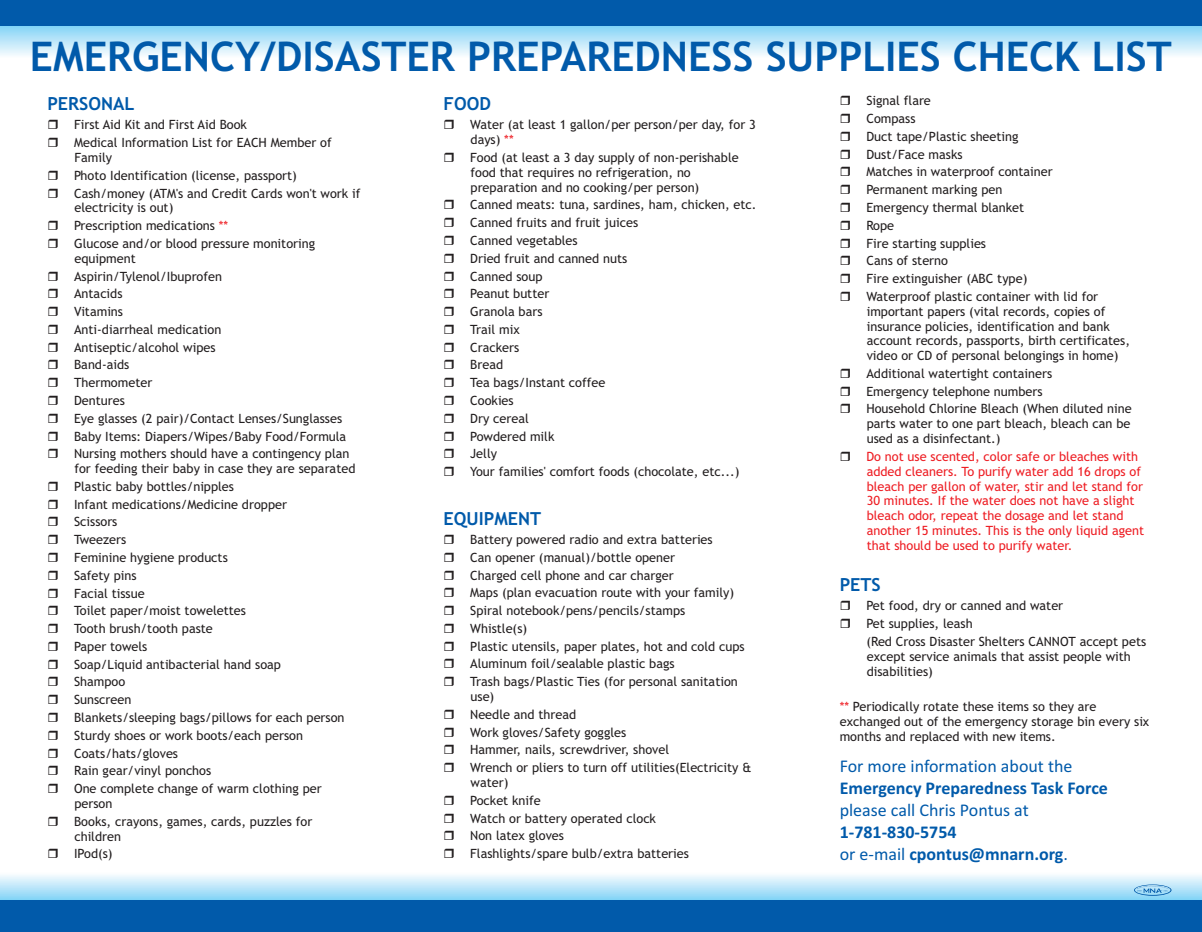
<style>
.page{position:relative;width:1202px;height:932px;background:#fff}
.page>*{position:absolute;margin:0;border:0;box-sizing:border-box;transform-origin:0 0}
.t1{font:700 40.95px "Trebuchet MS";color:#015aaa}
.t2{font:700 18px/21.9px "Calibri";color:#015aaa}
.t3{font:18px "Calibri";color:#015aaa}
.t4{font:700 18px "Trebuchet MS";color:#015aaa}
.t5{font:12.75px/17.7px "Trebuchet MS";color:#231f20}
.t6{font:12.75px/14.9px "Trebuchet MS";color:#ee1d23}
.s1{color:#ee1d23}
.s2{font-weight:400}
</style>
<div class="page">
<svg style="left:0;top:875px;width:1202px;height:45px"></svg>
<div style="left:0;top:900px;width:1201px;height:32px;background:#015aaa"></div>
<svg style="left:0;top:25px;width:1202px;height:31px"></svg>
<div style="left:0;top:0;width:1202px;height:25px;background:#015aaa"></div>
<svg style="left:1134px;top:884px;width:37px;height:11px"></svg>
<h1 class="t1" style="left:30px;top:41px;width:1143px">EMERGENCY/DISASTER PREPAREDNESS SUPPLIES CHECK LIST</h1>
<h2 class="t4" style="left:47px;top:97px;width:89px">PERSONAL</h2>
<p class="t5" style="left:74px;top:136px;width:259px;line-height:14.9px">Medical Information List for EACH Member of<br>Family</p>
<p class="t5" style="left:74px;top:168px;width:288px">Photo Identification (license, passport)<br>Cash/money (ATM's and Credit Cards won't work if</p>
<p class="t5" style="left:74px;top:200px;width:242px">electricity is out)<br>Prescription medications <span class="s1">**<br></span>Glucose and/or blood pressure monitoring</p>
<p class="t5" style="left:74px;top:250px;width:277px">equipment<br>Aspirin/Tylenol/Ibuprofen<br>Antacids<br>Vitamins<br>Anti-diarrheal medication<br>Antiseptic/alcohol wipes<br>Band-aids<br>Thermometer<br>Dentures<br>Eye glasses (2 pair)/Contact Lenses/Sunglasses<br>Baby Items: Diapers/Wipes/Baby Food/Formula<br>Nursing mothers should have a contingency plan</p>
<p class="t5" style="left:74px;top:461px;width:283px">for feeding their baby in case they are separated<br>Plastic baby bottles/nipples<br>Infant medications/Medicine dropper<br>Scissors<br>Tweezers<br>Feminine hygiene products<br>Safety pins<br>Facial tissue<br>Toilet paper/moist towelettes<br>Tooth brush/tooth paste<br>Paper towels<br>Soap/Liquid antibacterial hand soap<br>Shampoo<br>Sunscreen<br>Blankets/sleeping bags/pillows for each person<br>Sturdy shoes or work boots/each person<br>Coats/hats/gloves<br>Rain gear/vinyl ponchos<br>One complete change of warm clothing per</p>
<p class="t5" style="left:74px;top:795px;width:240px">person<br>Books, crayons, games, cards, puzzles for</p>
<p class="t5" style="left:74px;top:828px;width:48px">children<br>IPod(s)</p>
<p class="t5" style="left:866px;top:93px;width:233px">Signal flare<br>Compass<br>Duct tape/Plastic sheeting<br>Dust/Face masks<br>Matches in waterproof container<br>Permanent marking pen<br>Emergency thermal blanket<br>Rope<br>Fire starting supplies<br>Cans of sterno<br>Fire extinguisher (ABC type)<br>Waterproof plastic container with lid for</p>
<p class="t5" style="left:866px;top:305px;width:265px;line-height:14.9px">important papers (vital records, copies of insurance policies, identification and bank account records, passports, birth certificates, video or CD of personal belongings in home)</p>
<p class="t5" style="left:866px;top:365px;width:267px">Additional watertight containers<br>Emergency telephone numbers<br>Household Chlorine Bleach (When diluted nine</p>
<p class="t5" style="left:866px;top:417px;width:265px;line-height:14.9px">parts water to one part bleach, bleach can be used as a disinfectant.)</p>
<h2 class="t4" style="left:443px;top:97px;width:49px">FOOD</h2>
<p class="t5" style="left:74px;top:117px;width:174px">First Aid Kit and First Aid Book</p>
<p class="t5" style="left:470px;top:119px;width:287px;line-height:14.9px">Water (at least 1 gallon/per person/per day, for 3 days) <span class="s1">**</span></p>
<p class="t5" style="left:470px;top:151px;width:270px;line-height:14.9px">Food (at least a 3 day supply of non-perishable food that requires no refrigeration, no preparation and no cooking/per person)</p>
<p class="t5" style="left:470px;top:197px;width:288px">Canned meats: tuna, sardines, ham, chicken, etc.<br>Canned fruits and fruit juices<br>Canned vegetables<br>Dried fruit and canned nuts<br>Canned soup<br>Peanut butter<br>Granola bars<br>Trail mix<br>Crackers<br>Bread<br>Tea bags/Instant coffee<br>Cookies<br>Dry cereal<br>Powdered milk<br>Jelly<br>Your families' comfort foods (chocolate, etc...)</p>
<p class="t6" style="left:866px;top:450px;width:279px">Do not use scented, color safe or bleaches with added cleaners. To purify water add 16 drops of bleach per gallon of water, stir and let stand for 30 minutes. If the water does not have a slight bleach odor, repeat the dosage and let stand another 15 minutes. This is the only liquid agent that should be used to purify water.</p>
<h2 class="t4" style="left:839px;top:578px;width:43px">PETS</h2>
<h2 class="t4" style="left:443px;top:511px;width:99px">EQUIPMENT</h2>
<p class="t5" style="left:470px;top:532px;width:276px">Battery powered radio and extra batteries<br>Can opener (manual)/bottle opener<br>Charged cell phone and car charger<br>Maps (plan evacuation route with your family)<br>Spiral notebook/pens/pencils/stamps Whistle(s)<br>Plastic utensils, paper plates, hot and cold cups Aluminum foil/sealable plastic bags<br>Trash bags/Plastic Ties (for personal sanitation</p>
<p class="t5" style="left:470px;top:688px;width:283px">use)<br>Needle and thread<br>Work gloves/Safety goggles<br>Hammer, nails, screwdriver, shovel<br>Wrench or pliers to turn off utilities(Electricity &amp;</p>
<p class="t5" style="left:470px;top:774px;width:220px">water)<br>Pocket knife<br>Watch or battery operated clock<br>Non latex gloves<br>Flashlights/spare bulb/extra batteries</p>
<p class="t5" style="left:866px;top:598px;width:281px">Pet food, dry or canned and water<br>Pet supplies, leash<br>(Red Cross Disaster Shelters CANNOT accept pets</p>
<p class="t5" style="left:866px;top:650px;width:266px;line-height:14.9px">except service animals that assist people with disabilities)</p>
<p class="t5" style="left:839px;top:700px;width:311px;line-height:14.9px"><span class="s1">**</span> Periodically rotate these items so they are exchanged out of the emergency storage bin every six months and replaced with new items.</p>
<h2 class="t3" style="left:839px;top:758px;width:234px">For more information about the</h2>
<h2 class="t2" style="left:839px;top:778px;width:270px">Emergency Preparedness Task Force</h2>
<h2 class="t3" style="left:839px;top:802px;width:191px">please call Chris Pontus at</h2>
<h2 class="t2" style="left:839px;top:822px;width:230px">1-781-830-5754<br><span class="s2">or e-mail</span> cpontus@mnarn.org<span class="s2">.</span></h2>
</div>
